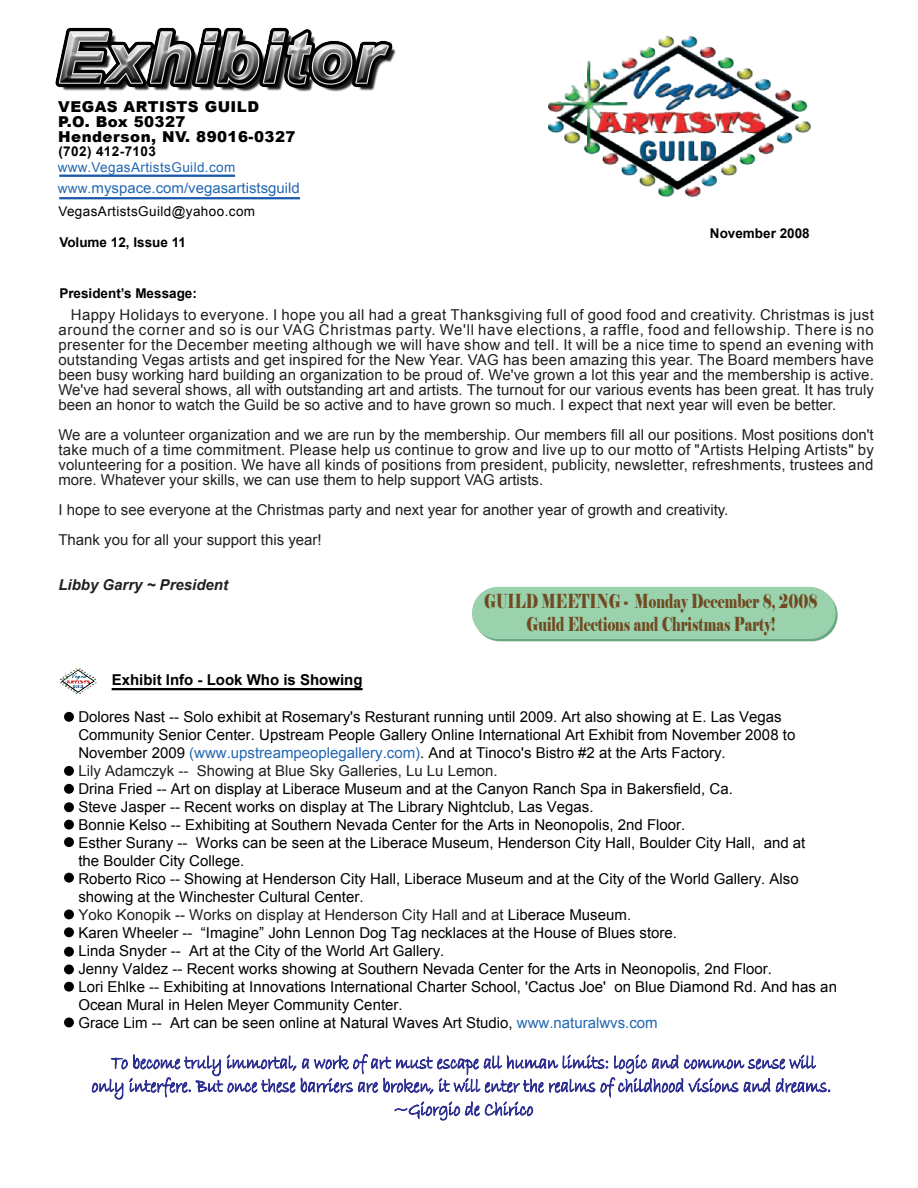
<style>
.page{position:relative;width:918px;height:1188px;background:#fff}
.page>*{position:absolute;margin:0;border:0;box-sizing:border-box;transform-origin:0 0}
.t1{font:19.5px/23.4px "Bradley Hand ITC";color:#2e3092;text-align:center;scale:.86 1}
.t2{font:19.2px/23.1px "Elephant";color:#704b21;text-align:center;scale:.69 1}
.t3{font:15px/18px "Arial";color:#000}
.t4{font:15px/15px "Arial";color:#231f20;text-align:justify}
.t5{font:900 15px/15px "Arial";letter-spacing:.03em;color:#000}
.t6{font:700 15px "Arial";color:#000001}
.t7{font:italic 700 15px "Arial";color:#231f20}
.t8{font:14.4px "Arial";color:#2267b2;scale:1.04 1}
.t9{font:700 13.5px "Arial";color:#000}
.t10{font:13.5px "Arial";letter-spacing:.03em;color:#000}
.t11{font:13.5px "Arial";letter-spacing:.03em;color:#2267b2}
.t12{font:700 13.5px "Arial";letter-spacing:.03em;color:#000}
.s1{font-size:13.5px}
.s2{color:#2267b2}
.s3{color:#231f20}
.s4{font-size:17.55px}
</style>
<div class="page">
<img style="left:548px;top:35px;width:263px;height:162px">
<svg style="left:111px;top:688px;width:252px;height:3px"></svg>
<img style="left:60px;top:668px;width:37px;height:26px">
<div style="left:64px;top:712px;width:10px;height:10px;background:#000001;border-radius:50%"></div>
<hr style="left:59px;top:175px;width:176px;height:2px;background:#1a5aa9">
<hr style="left:59px;top:197px;width:241px;height:2px;background:#1a5aa9">
<div style="left:64px;top:784px;width:10px;height:10px;background:#000001;border-radius:50%"></div>
<div style="left:64px;top:766px;width:10px;height:10px;background:#000001;border-radius:50%"></div>
<div style="left:64px;top:820px;width:10px;height:10px;background:#000001;border-radius:50%"></div>
<div style="left:64px;top:802px;width:10px;height:10px;background:#000001;border-radius:50%"></div>
<div style="left:64px;top:837px;width:10px;height:10px;background:#000001;border-radius:50%"></div>
<div style="left:64px;top:909px;width:10px;height:10px;background:#000001;border-radius:50%"></div>
<div style="left:64px;top:873px;width:10px;height:10px;background:#000001;border-radius:50%"></div>
<div style="left:64px;top:927px;width:10px;height:10px;background:#000001;border-radius:50%"></div>
<div style="left:64px;top:947px;width:10px;height:10px;background:#000001;border-radius:50%"></div>
<div style="left:64px;top:965px;width:10px;height:9px;background:#000001;border-radius:50%"></div>
<div style="left:64px;top:982px;width:10px;height:10px;background:#000001;border-radius:50%"></div>
<div style="left:64px;top:1018px;width:10px;height:9px;background:#000001;border-radius:50%"></div>
<img style="left:55px;top:27px;width:341px;height:65px">
<svg style="left:472px;top:587px;width:366px;height:54px;background:#9bd1ae"></svg>
<p class="t5" style="left:58px;top:99px;width:239px">VEGAS ARTISTS GUILD<br>P.O. Box 50327<br>Henderson, NV. 89016-0327</p>
<p class="t11" style="left:58px;top:159px;width:179px">www.VegasArtistsGuild.com</p>
<p class="t8" style="left:58px;top:179px;width:234px"><span class="s1">www.</span>myspace.com/vegasartistsguild</p>
<p class="t10" style="left:58px;top:203px;width:198px">VegasArtistsGuild@yahoo.com</p>
<p class="t12" style="left:58px;top:143px;width:99px">(702) 412-7103</p>
<p class="t9" style="left:710px;top:225px;width:101px">November 2008</p>
<p class="t9" style="left:59px;top:233px;width:128px">Volume 12, Issue 11</p>
<p class="t9" style="left:59px;top:285px;width:139px">President’s Message:</p>
<p class="t4" style="left:58px;top:308px;width:817px;text-indent:13px">Happy Holidays to everyone. I hope you all had a great Thanksgiving full of good food and creativity. Christmas is just around the corner and so is our VAG Christmas party. We'll have elections, a raffle, food and fellowship. There is no presenter for the December meeting although we will have show and tell. It will be a nice time to spend an evening with outstanding Vegas artists and get inspired for the New Year. VAG has been amazing this year. The Board members have been busy working hard building an organization to be proud of. We've grown a lot this year and the membership is active.<br>We've had several shows, all with outstanding art and artists. The turnout for our various events has been great. It has truly been an honor to watch the Guild be so active and to have grown so much. I expect that next year will even be better.</p>
<p class="t4" style="left:58px;top:428px;width:817px">We are a volunteer organization and we are run by the membership. Our members fill all our positions. Most positions don't take much of a time commitment. Please help us continue to grow and live up to our motto of "Artists Helping Artists" by volunteering for a position. We have all kinds of positions from president, publicity, newsletter, refreshments, trustees and more. Whatever your skills, we can use them to help support VAG artists.</p>
<p class="t4" style="left:58px;top:495px;width:672px;line-height:30px">I hope to see everyone at the Christmas party and next year for another year of growth and creativity.<br>Thank you for all your support this year!</p>
<p class="t7" style="left:58px;top:575px;width:171px">Libby Garry ~ President</p>
<p class="t2" style="left:484px;top:590px;width:485px">GUILD MEETING - Monday December 8, 2008<br>Guild Elections and Christmas Party!</p>
<p class="t6" style="left:112px;top:670px;width:252px">Exhibit Info - Look Who is Showing</p>
<p class="t3" style="left:78px;top:708px;width:718px">Dolores Nast -- Solo exhibit at Rosemary's Resturant running until 2009. Art also showing at E. Las Vegas Community Senior Center. Upstream People Gallery Online International Art Exhibit from November 2008 to November 2009 <span class="s2">(www.upstreampeoplegallery.com)</span>. And at Tinoco's Bistro #2 at the Arts Factory.<br><span class="s3">Lily Adamczyk -- Showing at Blue Sky Galleries, Lu Lu Lemon.</span></p>
<p class="t3" style="left:78px;top:780px;width:760px">Drina Fried -- Art on display at Liberace Museum and at the Canyon Ranch Spa in Bakersfield, Ca.<br>Steve Jasper -- Recent works on display at The Library Nightclub, Las Vegas.<br>Bonnie Kelso -- Exhibiting at Southern Nevada Center for the Arts in Neonopolis, 2nd Floor.<br>Esther Surany -- Works can be seen at the Liberace Museum, Henderson City Hall, Boulder City Hall, and at<br>the Boulder City College.<br>Roberto Rico -- Showing at Henderson City Hall, Liberace Museum and at the City of the World Gallery. Also showing at the Winchester Cultural Center.<br><span class="s3">Yoko Konopik</span> -- <span class="s3">Works on display at Henderson City Hall and at</span> Liberace Museum<span class="s3">.<br></span>Karen Wheeler -- “Imagine” John Lennon Dog Tag necklaces at the House of Blues store.<br>Linda Snyder -- Art at the City of the World Art Gallery.<br>Jenny Valdez -- Recent works showing at Southern Nevada Center for the Arts in Neonopolis, 2nd Floor.<br>Lori Ehlke -- Exhibiting at Innovations International Charter School, 'Cactus Joe' on Blue Diamond Rd. And has an Ocean Mural in Helen Meyer Community Center.<br>Grace Lim -- Art can be seen online at Natural Waves Art Studio, <span class="s2">www.naturalwvs.com</span></p>
<h1 class="t1" style="left:92px;top:1051px;width:862px">To become truly immortal, a work of art must escape all human limits: logic and common sense will only interfere. But once these barriers are broken, it will enter the realms of childhood visions and dreams. <span class="s4">~</span>Giorgio de Chirico</h1>
</div>
